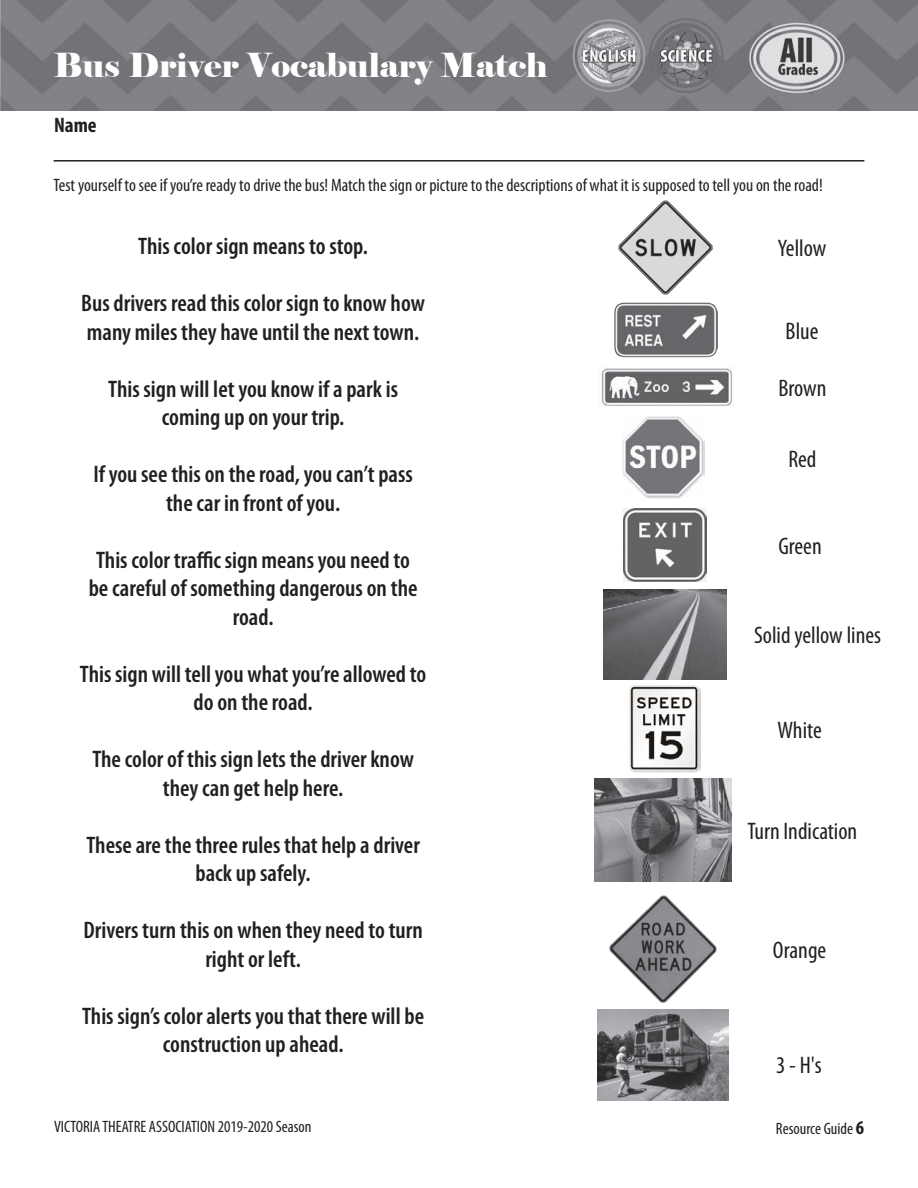
<style>
.page{position:relative;width:918px;height:1188px;background:#fff}
.page>*{position:absolute;margin:0;border:0;box-sizing:border-box;transform-origin:0 0}
.t1{font:33px "Elephant";color:#fff}
.t2{font:600 condensed 24px/28.5px "Myriad Pro";color:#231f20;text-align:center}
.t3{font:condensed 24px "Myriad Pro";color:#231f20}
.t4{font:700 condensed 21px "Myriad Pro";color:#231f20}
.t5{font:condensed 18px "Myriad Pro";color:#231f20}
.t6{font:condensed 16.5px "Myriad Pro";color:#231f20}
.s1{font-weight:700;font-size:19.5px}
</style>
<div class="page">
<img style="left:0;top:0;width:918px;height:111px">
<hr style="left:54px;top:160px;width:810px;height:2px;background:#231f20">
<img style="left:630px;top:685px;width:70px;height:87px">
<img style="left:619px;top:200px;width:94px;height:94px">
<img style="left:614px;top:302px;width:103px;height:56px">
<img style="left:600px;top:368px;width:133px;height:39px">
<img style="left:623px;top:416px;width:82px;height:83px">
<img style="left:603px;top:590px;width:124px;height:89px">
<img style="left:595px;top:778px;width:137px;height:103px">
<img style="left:609px;top:895px;width:108px;height:108px">
<img style="left:624px;top:508px;width:82px;height:74px">
<img style="left:598px;top:1009px;width:130px;height:92px">
<p class="t1" style="left:54px;top:45px;width:495px">Bus Driver Vocabulary Match</p>
<p class="t4" style="left:54px;top:112px;width:44px">Name</p>
<p class="t5" style="left:54px;top:174px;width:771px">Test yourself to see if you’re ready to drive the bus! Match the sign or picture to the descriptions of what it is supposed to tell you on the road!</p>
<p class="t2" style="left:138px;top:232px;width:231px">This color sign means to stop.</p>
<p class="t2" style="left:81px;top:289px;width:345px;text-align:left">Bus drivers read this color sign to know how many miles they have until the next town.</p>
<p class="t2" style="left:108px;top:374px;width:291px">This sign will let you know if a park is coming up on your trip.</p>
<p class="t2" style="left:93px;top:460px;width:321px">If you see this on the road, you can’t pass the car in front of you.</p>
<p class="t2" style="left:89px;top:545px;width:330px">This color traffic sign means you need to be careful of something dangerous on the road.</p>
<p class="t2" style="left:80px;top:659px;width:348px">This sign will tell you what you’re allowed to do on the road.</p>
<p class="t2" style="left:92px;top:745px;width:323px">The color of this sign lets the driver know they can get help here.</p>
<p class="t2" style="left:86px;top:830px;width:335px">These are the three rules that help a driver back up safely.</p>
<p class="t2" style="left:83px;top:915px;width:341px">Drivers turn this on when they need to turn right or left.</p>
<p class="t2" style="left:82px;top:1001px;width:344px">This sign’s color alerts you that there will be construction up ahead.</p>
<p class="t3" style="left:778px;top:234px;width:50px">Yellow</p>
<p class="t3" style="left:786px;top:317px;width:34px">Blue</p>
<p class="t3" style="left:778px;top:374px;width:49px">Brown</p>
<p class="t3" style="left:788px;top:444px;width:30px">Red</p>
<p class="t3" style="left:778px;top:531px;width:45px">Green</p>
<p class="t3" style="left:754px;top:621px;width:128px">Solid yellow lines</p>
<p class="t3" style="left:777px;top:715px;width:46px">White</p>
<p class="t3" style="left:747px;top:816px;width:111px">Turn Indication</p>
<p class="t3" style="left:773px;top:936px;width:55px">Orange</p>
<p class="t3" style="left:776px;top:1051px;width:47px">3 - H's</p>
<p class="t6" style="left:54px;top:1116px;width:259px">VICTORIA THEATRE ASSOCIATION 2019-2020 Season</p>
<p class="t6" style="left:776px;top:1119px;width:90px">Resource Guide <span class="s1">6</span></p>
</div>
